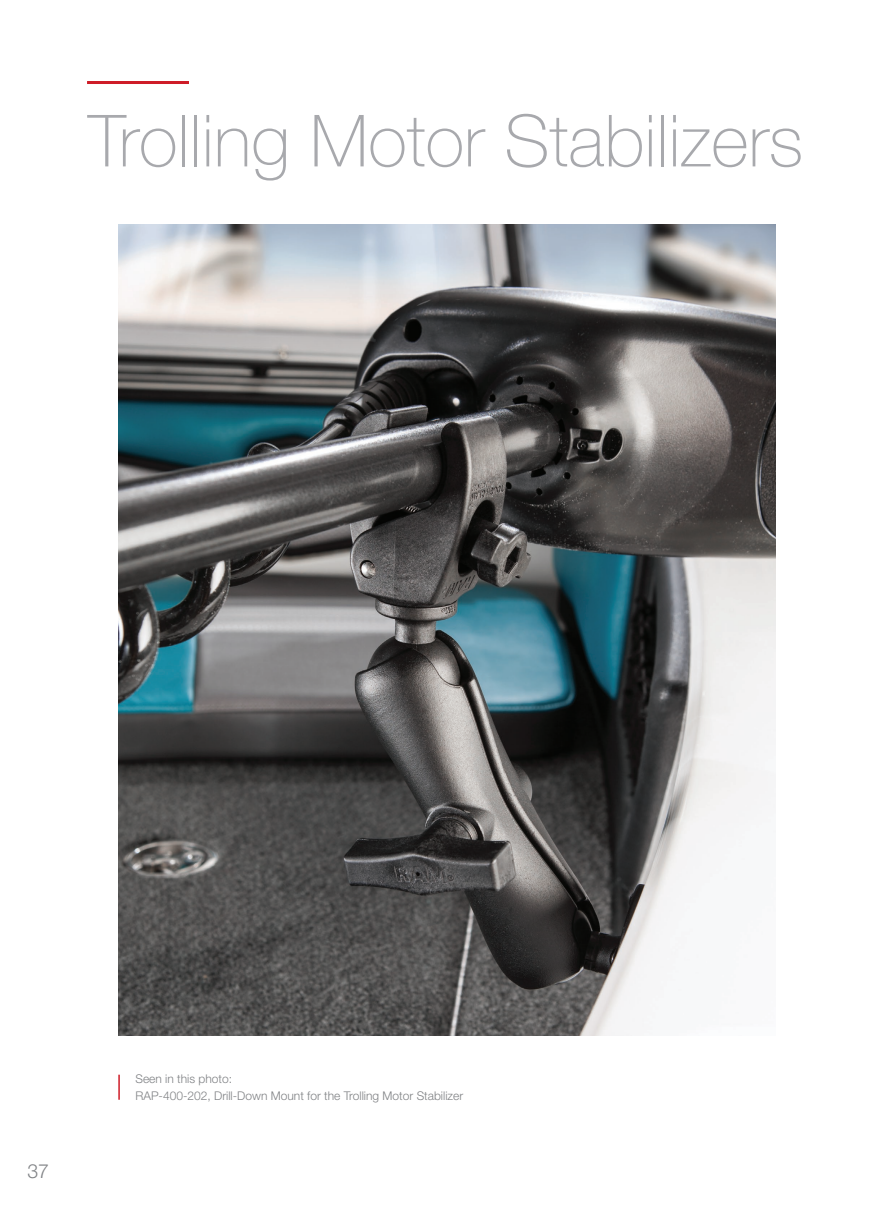
<style>
.page{position:relative;width:893px;height:1212px;background:#fff}
.page>*{position:absolute;margin:0;border:0;box-sizing:border-box;transform-origin:0 0}
.t1{font:100 72px "Helvetica Neue LT Std";color:#a8a9ad}
.t2{font:300 19.5px "Helvetica Neue LT Std";color:#808285}
.Product_Header{font:300 12px "Helvetica Neue LT Std";color:#808285}
</style>
<div class="page">
<img style="left:118px;top:224px;width:657px;height:812px">
<hr style="left:118px;top:1075px;width:2px;height:25px;background:#ce1c27">
<hr style="left:87px;top:81px;width:102px;height:3px;background:#ce1c27">
<p class="t1" style="left:88px;top:100px;width:717px">Trolling Motor Stabilizers</p>
<h2 class="t2" style="left:27px;top:1159px;width:23px">37</h2>
<p class="Product_Header" style="left:135px;top:1071px;width:98px">Seen in this photo:</p>
<p class="Product_Header" style="left:135px;top:1088px;width:329px">RAP-400-202, Drill-Down Mount for the Trolling Motor Stabilizer</p>
</div>
